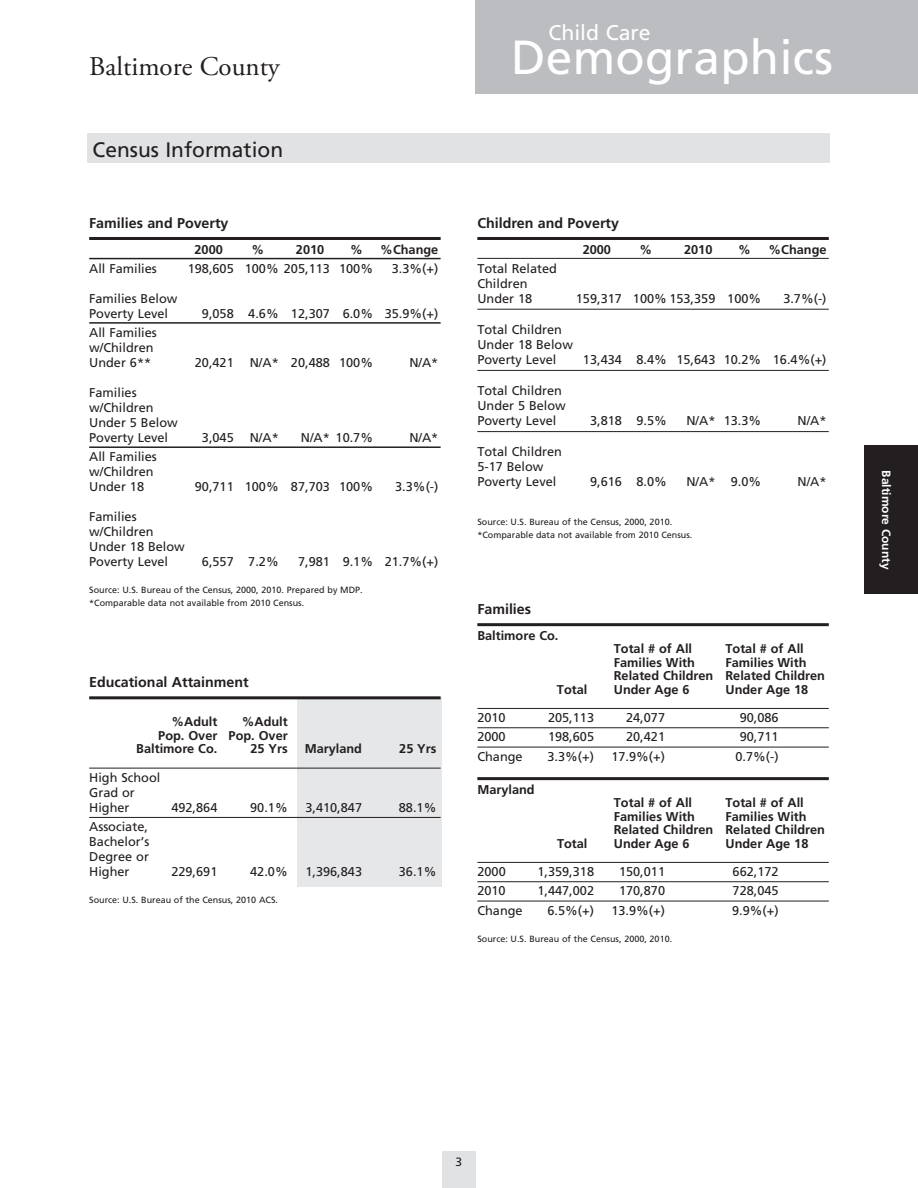
<style>
.page{position:relative;width:918px;height:1188px;background:#fff}
.page>*{position:absolute;margin:0;border:0;box-sizing:border-box;transform-origin:0 0}
.t1{font:47.85px "Frutiger";letter-spacing:.005em;color:#fff}
.t2{font:27px "Adobe Garamond Pro";color:#231f20}
.t3{font:21.3px "Frutiger";color:#fff}
.t4{font:21px "Frutiger";color:#231f20}
.t5{font:700 14.25px "Frutiger";color:#231f20}
.t6{font:12.75px/15px "Frutiger";color:#231f20}
.t7{font:700 12.75px/13.5px "Frutiger";color:#231f20}
.t8{font:700 12px "Frutiger";color:#fff}
.t9{font:12px "Frutiger";color:#231f20}
.t10{font:9px/12.6px "Frutiger";color:#231f20}
</style>
<div class="page">
<div style="left:298px;top:697px;width:144px;height:189px;background:#e6e7e9"></div>
<hr style="left:89px;top:237px;width:352px;height:3px;background:#231f20">
<hr style="left:89px;top:258px;width:352px;height:1px;background:#231f20">
<hr style="left:89px;top:322px;width:352px;height:2px;background:#231f20">
<hr style="left:89px;top:446px;width:352px;height:2px;background:#231f20">
<hr style="left:477px;top:237px;width:352px;height:3px;background:#231f20">
<hr style="left:477px;top:258px;width:352px;height:1px;background:#231f20">
<hr style="left:477px;top:309px;width:352px;height:1px;background:#231f20">
<hr style="left:477px;top:370px;width:352px;height:1px;background:#231f20">
<hr style="left:477px;top:431px;width:352px;height:1px;background:#231f20">
<hr style="left:477px;top:623px;width:352px;height:3px;background:#231f20">
<hr style="left:477px;top:708px;width:352px;height:1px;background:#231f20">
<hr style="left:477px;top:728px;width:352px;height:1px;background:#231f20">
<hr style="left:477px;top:747px;width:352px;height:1px;background:#231f20">
<hr style="left:477px;top:777px;width:352px;height:3px;background:#231f20">
<hr style="left:477px;top:862px;width:352px;height:1px;background:#231f20">
<hr style="left:477px;top:881px;width:352px;height:1px;background:#231f20">
<hr style="left:477px;top:901px;width:352px;height:1px;background:#231f20">
<hr style="left:89px;top:696px;width:352px;height:3px;background:#231f20">
<hr style="left:89px;top:768px;width:352px;height:1px;background:#231f20">
<hr style="left:89px;top:817px;width:352px;height:1px;background:#231f20">
<div style="left:87px;top:133px;width:742px;height:30px;background:#e1e2e4"></div>
<div style="left:442px;top:1151px;width:34px;height:37px;background:#e1e2e4"></div>
<div style="left:476px;top:0;width:442px;height:93px;background:#bcbdc0"></div>
<div style="left:864px;top:446px;width:54px;height:148px;background:#231f20"></div>
<h2 class="t2" style="left:89px;top:50px;width:192px">Baltimore County</h2>
<h3 class="t4" style="left:93px;top:137px;width:192px">Census Information</h3>
<p class="t5" style="left:89px;top:215px;width:141px">Families and Poverty</p>
<p class="t7" style="left:195px;top:242px;width:30px">2000</p>
<p class="t7" style="left:251px;top:242px;width:14px">%</p>
<p class="t7" style="left:296px;top:242px;width:30px">2010</p>
<p class="t7" style="left:350px;top:242px;width:14px">%</p>
<p class="t7" style="left:380px;top:242px;width:60px">%Change</p>
<p class="t6" style="left:89px;top:261px;width:69px">All Families</p>
<p class="t6" style="left:188px;top:261px;width:187px">198,605 100% 205,113 100%</p>
<p class="t6" style="left:392px;top:261px;width:48px">3.3%(+)</p>
<p class="t6" style="left:89px;top:291px;width:90px">Families Below<br>Poverty Level</p>
<p class="t6" style="left:202px;top:306px;width:238px">9,058 4.6% 12,307 6.0% 35.9%(+)</p>
<p class="t6" style="left:89px;top:325px;width:69px">All Families w/Children<br>Under 6**</p>
<p class="t6" style="left:89px;top:385px;width:90px">Families w/Children<br>Under 5 Below<br>Poverty Level</p>
<p class="t6" style="left:89px;top:450px;width:69px">All Families w/Children<br>Under 18</p>
<p class="t6" style="left:195px;top:355px;width:180px">20,421 N/A* 20,488 100%</p>
<p class="t6" style="left:409px;top:355px;width:31px">N/A*</p>
<p class="t6" style="left:202px;top:430px;width:78px">3,045 N/A*</p>
<p class="t6" style="left:301px;top:430px;width:74px">N/A* 10.7%</p>
<p class="t6" style="left:409px;top:430px;width:31px">N/A*</p>
<p class="t6" style="left:195px;top:480px;width:180px">90,711 100% 87,703 100%</p>
<p class="t6" style="left:395px;top:480px;width:45px">3.3%(-)</p>
<p class="t6" style="left:89px;top:510px;width:97px">Families w/Children<br>Under 18 Below<br>Poverty Level</p>
<p class="t6" style="left:202px;top:554px;width:78px">6,557 7.2%</p>
<p class="t6" style="left:298px;top:554px;width:142px">7,981 9.1% 21.7%(+)</p>
<p class="t10" style="left:89px;top:584px;width:275px">Source: U.S. Bureau of the Census, 2000, 2010. Prepared by MDP. *Comparable data not available from 2010 Census.</p>
<p class="t5" style="left:89px;top:674px;width:161px">Educational Attainment</p>
<p class="t7" style="left:171px;top:715px;width:48px">%Adult</p>
<p class="t7" style="left:242px;top:715px;width:48px">%Adult</p>
<p class="t7" style="left:158px;top:729px;width:131px">Pop. Over Pop. Over</p>
<p class="t7" style="left:136px;top:742px;width:83px">Baltimore Co.</p>
<p class="t7" style="left:251px;top:742px;width:39px">25 Yrs</p>
<p class="t7" style="left:305px;top:742px;width:59px">Maryland</p>
<p class="t7" style="left:399px;top:742px;width:39px">25 Yrs</p>
<p class="t6" style="left:89px;top:770px;width:73px">High School<br>Grad or<br>Higher</p>
<p class="t6" style="left:171px;top:800px;width:48px">492,864</p>
<p class="t6" style="left:250px;top:800px;width:39px">90.1%</p>
<p class="t6" style="left:305px;top:800px;width:58px">3,410,847</p>
<p class="t6" style="left:399px;top:800px;width:39px">88.1%</p>
<p class="t6" style="left:89px;top:819px;width:62px;text-align:justify">Associate, Bachelor’s Degree or Higher</p>
<p class="t6" style="left:171px;top:864px;width:48px">229,691</p>
<p class="t6" style="left:250px;top:864px;width:39px">42.0%</p>
<p class="t6" style="left:305px;top:864px;width:58px">1,396,843</p>
<p class="t6" style="left:399px;top:864px;width:39px">36.1%</p>
<p class="t10" style="left:89px;top:894px;width:190px">Source: U.S. Bureau of the Census, 2010 ACS.</p>
<h3 class="t3" style="left:548px;top:20px;width:104px">Child Care</h3>
<h1 class="t1" style="left:511px;top:29px;width:323px">Demographics</h1>
<p class="t5" style="left:477px;top:215px;width:143px">Children and Poverty</p>
<p class="t7" style="left:583px;top:242px;width:30px">2000</p>
<p class="t7" style="left:640px;top:242px;width:14px">%</p>
<p class="t7" style="left:684px;top:242px;width:30px">2010</p>
<p class="t7" style="left:738px;top:242px;width:14px">%</p>
<p class="t7" style="left:768px;top:242px;width:60px">%Change</p>
<p class="t6" style="left:477px;top:261px;width:81px">Total Related<br>Children<br>Under 18</p>
<p class="t6" style="left:576px;top:291px;width:187px">159,317 100% 153,359 100%</p>
<p class="t6" style="left:783px;top:291px;width:45px">3.7%(-)</p>
<p class="t6" style="left:477px;top:322px;width:97px">Total Children<br>Under 18 Below<br>Poverty Level</p>
<p class="t6" style="left:477px;top:383px;width:90px">Total Children<br>Under 5 Below<br>Poverty Level</p>
<p class="t6" style="left:583px;top:352px;width:245px">13,434 8.4% 15,643 10.2% 16.4%(+)</p>
<p class="t6" style="left:590px;top:413px;width:78px">3,818 9.5%</p>
<p class="t6" style="left:686px;top:413px;width:76px">N/A* 13.3%</p>
<p class="t6" style="left:798px;top:413px;width:31px">N/A*</p>
<p class="t6" style="left:477px;top:445px;width:86px">Total Children<br>5-17 Below<br>Poverty Level</p>
<p class="t6" style="left:590px;top:475px;width:78px">9,616 8.0%</p>
<p class="t6" style="left:686px;top:475px;width:76px">N/A* 9.0%</p>
<p class="t6" style="left:798px;top:475px;width:31px">N/A*</p>
<p class="t10" style="left:477px;top:516px;width:217px">Source: U.S. Bureau of the Census, 2000, 2010. *Comparable data not available from 2010 Census.</p>
<p class="t5" style="left:477px;top:601px;width:55px">Families</p>
<p class="t7" style="left:477px;top:629px;width:83px">Baltimore Co.</p>
<p class="t7" style="left:614px;top:642px;width:80px">Total # of All</p>
<p class="t7" style="left:725px;top:642px;width:80px">Total # of All</p>
<p class="t7" style="left:614px;top:656px;width:83px">Families With</p>
<p class="t7" style="left:614px;top:656px;width:213px;text-indent:112px">Families With<br>Related Children Related Children</p>
<p class="t7" style="left:557px;top:683px;width:32px">Total</p>
<p class="t7" style="left:614px;top:683px;width:77px">Under Age 6</p>
<p class="t7" style="left:726px;top:683px;width:84px">Under Age 18</p>
<p class="t6" style="left:477px;top:710px;width:30px">2010</p>
<p class="t6" style="left:548px;top:710px;width:48px">205,113</p>
<p class="t6" style="left:626px;top:710px;width:40px">24,077</p>
<p class="t6" style="left:740px;top:710px;width:40px">90,086</p>
<p class="t6" style="left:477px;top:730px;width:30px">2000</p>
<p class="t6" style="left:548px;top:730px;width:48px">198,605</p>
<p class="t6" style="left:626px;top:730px;width:40px">20,421</p>
<p class="t6" style="left:740px;top:730px;width:40px">90,711</p>
<p class="t6" style="left:477px;top:749px;width:47px">Change</p>
<p class="t6" style="left:547px;top:749px;width:48px">3.3%(+)</p>
<p class="t6" style="left:611px;top:749px;width:55px">17.9%(+)</p>
<p class="t6" style="left:735px;top:749px;width:45px">0.7%(-)</p>
<p class="t7" style="left:477px;top:783px;width:59px">Maryland</p>
<p class="t7" style="left:614px;top:796px;width:80px">Total # of All</p>
<p class="t7" style="left:725px;top:796px;width:80px">Total # of All</p>
<p class="t7" style="left:614px;top:810px;width:83px">Families With</p>
<p class="t7" style="left:614px;top:810px;width:213px;text-indent:112px">Families With<br>Related Children Related Children</p>
<p class="t7" style="left:557px;top:837px;width:32px">Total</p>
<p class="t7" style="left:614px;top:837px;width:77px">Under Age 6</p>
<p class="t7" style="left:726px;top:837px;width:84px">Under Age 18</p>
<p class="t6" style="left:477px;top:864px;width:30px">2000</p>
<p class="t6" style="left:537px;top:864px;width:58px">1,359,318</p>
<p class="t6" style="left:619px;top:864px;width:48px">150,011</p>
<p class="t6" style="left:733px;top:864px;width:48px">662,172</p>
<p class="t6" style="left:477px;top:884px;width:30px">2010</p>
<p class="t6" style="left:537px;top:884px;width:58px">1,447,002</p>
<p class="t6" style="left:619px;top:884px;width:48px">170,870</p>
<p class="t6" style="left:733px;top:884px;width:48px">728,045</p>
<p class="t6" style="left:477px;top:903px;width:47px">Change</p>
<p class="t6" style="left:547px;top:903px;width:48px">6.5%(+)</p>
<p class="t6" style="left:611px;top:903px;width:55px">13.9%(+)</p>
<p class="t6" style="left:732px;top:903px;width:48px">9.9%(+)</p>
<p class="t10" style="left:477px;top:932px;width:196px">Source: U.S. Bureau of the Census, 2000, 2010.</p>
<p class="t8" style="left:893px;top:470px;width:101px;rotate:90deg">Baltimore County</p>
<p class="t9" style="left:456px;top:1155px;width:8px">3</p>
</div>
